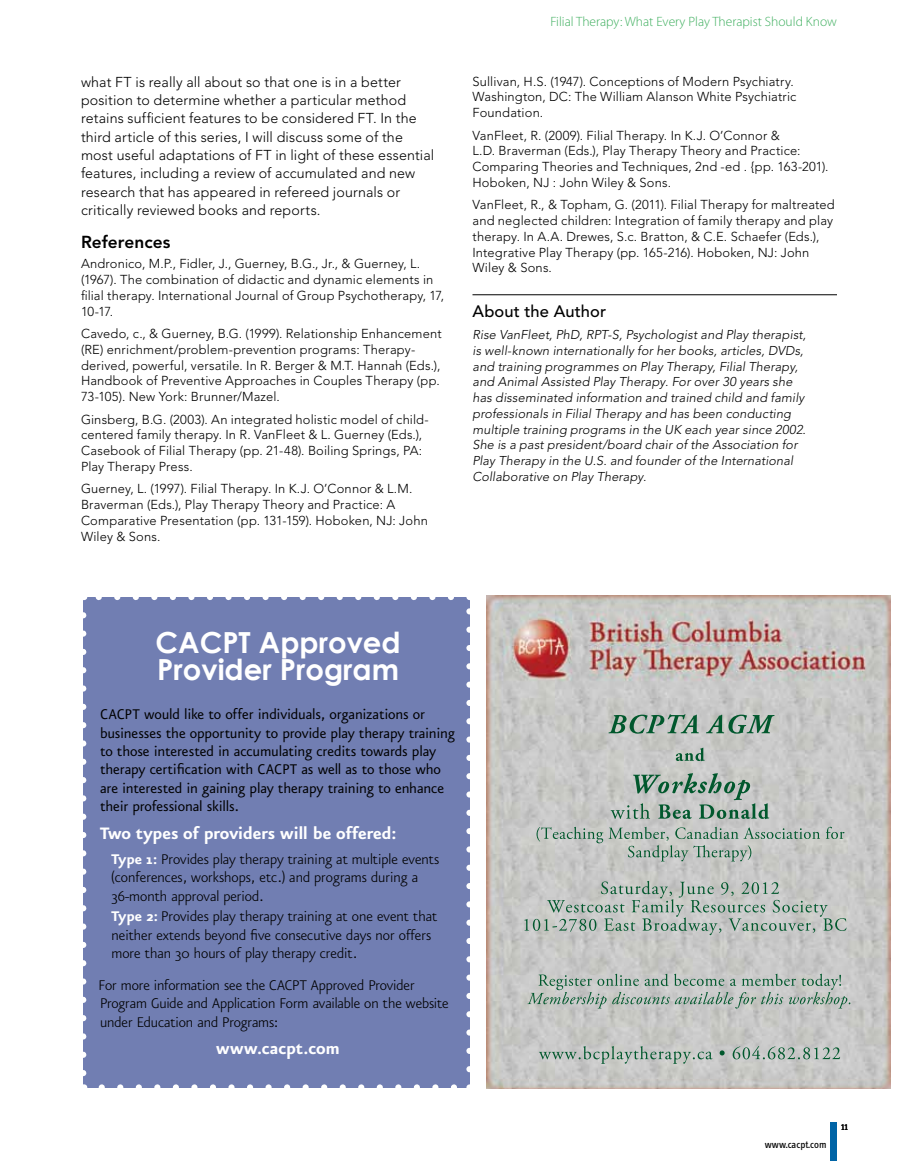
<style>
.page{position:relative;width:918px;height:1161px;background:#fff}
.page>*{position:absolute;margin:0;border:0;box-sizing:border-box;transform-origin:0 0}
.t1{font:700 29.1px/27.5px "Century Gothic";color:#fff}
.t2{font:700 19.95px "Eureka Sans";letter-spacing:-.01em;color:#fff}
.t3{font:800 17.25px "Avenir LT Std";color:#000}
.t4{font:300 16.8px/18.3px "Eureka Sans";color:#000}
.t5{font:16.8px/18.3px "Eureka Sans";letter-spacing:-.01em;color:#000}
.t6{font:500 16.5px "Avenir";letter-spacing:.005em;color:#000}
.t7{font:300 14.25px/18.3px "Avenir";letter-spacing:.01em;color:#000}
.t8{font:300 13.5px "Myriad Pro";color:#3faf5f}
.t9{font:300 12.9px/15.8px "Avenir";letter-spacing:.015em;color:#000}
.t10{font:italic 300 12.75px/15.8px "Avenir";letter-spacing:.01em;color:#000}
.t11{font:10.5px "Info Text";color:#000}
.s1{font-weight:700;color:#fff}
</style>
<div class="page">
<div style="left:831px;top:1122px;width:6px;height:39px;background:#0064a6"></div>
<hr style="left:472px;top:294px;width:365px;height:1px;background:#000">
<img style="left:486px;top:596px;width:405px;height:493px">
<img style="left:630px;top:714px;width:117px;height:20px">
<div style="left:83px;top:597px;width:386px;height:490px;background:#717eb2"></div>
<svg style="left:83px;top:615px;width:3px;height:462px"></svg>
<svg style="left:102px;top:1084px;width:358px;height:4px"></svg>
<svg style="left:466px;top:606px;width:4px;height:463px"></svg>
<svg style="left:95px;top:597px;width:356px;height:3px"></svg>
<p class="t7" style="left:81px;top:73px;width:355px">what FT is really all about so that one is in a better position to determine whether a particular method retains sufficient features to be considered FT. In the third article of this series, I will discuss some of the most useful adaptations of FT in light of these essential features, including a review of accumulated and new research that has appeared in refereed journals or critically reviewed books and reports.</p>
<h3 class="t3" style="left:81px;top:232px;width:91px">References</h3>
<p class="t9" style="left:81px;top:256px;width:365px">Andronico, M.P., Fidler, J., Guerney, B.G., Jr., &amp; Guerney, L. (1967). The combination of didactic and dynamic elements in filial therapy. International Journal of Group Psychotherapy, 17, 10-17.</p>
<p class="t9" style="left:81px;top:326px;width:362px">Cavedo, c., &amp; Guerney, B.G. (1999). Relationship Enhancement (RE) enrichment/problem-prevention programs: Therapy&shy;derived, powerful, versatile. In R. Berger &amp; M.T. Hannah (Eds.), Handbook of Preventive Approaches in Couples Therapy (pp.<br>73-105). New York: Brunner/Mazel.</p>
<p class="t9" style="left:81px;top:411px;width:349px">Ginsberg, B.G. (2003). An integrated holistic model of child&shy;centered family therapy. In R. VanFleet &amp; L. Guerney (Eds.), Casebook of Filial Therapy (pp. 21-48). Boiling Springs, PA:<br>Play Therapy Press.</p>
<p class="t9" style="left:81px;top:481px;width:348px">Guerney, L. (1997). Filial Therapy. In K.J. O’Connor &amp; L.M.<br>Braverman (Eds.), Play Therapy Theory and Practice: A Comparative Presentation (pp. 131-159). Hoboken, NJ: John Wiley &amp; Sons.</p>
<p class="t8" style="left:550px;top:14px;width:288px">Filial Therapy: What Every Play Therapist Should Know</p>
<p class="t9" style="left:472px;top:73px;width:325px">Sullivan, H.S. (1947). Conceptions of Modern Psychiatry.<br>Washington, DC: The William Alanson White Psychiatric<br>Foundation.</p>
<p class="t9" style="left:472px;top:127px;width:358px">VanFleet, R. (2009). Filial Therapy. In K.J. O’Connor &amp;<br>L.D. Braverman (Eds.), Play Therapy Theory and Practice:<br>Comparing Theories and Techniques, 2nd -ed . {pp. 163-201).<br>Hoboken, NJ : John Wiley &amp; Sons.</p>
<p class="t9" style="left:472px;top:197px;width:364px">VanFleet, R., &amp; Topham, G. (2011). Filial Therapy for maltreated and neglected children: Integration of family therapy and play therapy. In A.A. Drewes, S.c. Bratton, &amp; C.E. Schaefer (Eds.), Integrative Play Therapy (pp. 165-216). Hoboken, NJ: John Wiley &amp; Sons.</p>
<p class="t6" style="left:472px;top:301px;width:135px">About the Author</p>
<p class="t10" style="left:472px;top:327px;width:335px">Rise VanFleet, PhD, RPT-S, Psychologist and Play therapist, is well-known internationally for her books, articles, DVDs, and training programmes on Play Therapy, Filial Therapy, and Animal Assisted Play Therapy. For over 30 years she has disseminated information and trained child and family professionals in Filial Therapy and has been conducting multiple training programs in the UK each year since 2002.<br>She is a past president/board chair of the Association for Play Therapy in the U.S. and founder of the International Collaborative on Play Therapy.</p>
<h1 class="t1" style="left:155px;top:628px;width:247px">CACPT Approved<br>Provider Program</h1>
<p class="t5" style="left:100px;top:706px;width:357px">CACPT would like to offer individuals, organizations or businesses the opportunity to provide play therapy training to those interested in accumulating credits towards play therapy certification with CACPT as well as to those who are interested in gaining play therapy training to enhance their professional skills.</p>
<h2 class="t2" style="left:100px;top:823px;width:298px">Two types of providers will be offered:</h2>
<h3 class="t4" style="left:111px;top:851px;width:329px"><span class="s1">Type 1:</span> Provides play therapy training at multiple events (conferences, workshops, etc.) and programs during a<br>36-month approval period.</h3>
<h3 class="t4" style="left:111px;top:908px;width:327px"><span class="s1">Type 2:</span> Provides play therapy training at one event that neither extends beyond five consecutive days nor offers more than 30 hours of play therapy credit.</h3>
<h3 class="t4" style="left:99px;top:977px;width:352px">For more information see the CACPT Approved Provider<br>Program Guide and Application Form available on the website under Education and Programs:</h3>
<h2 class="t2" style="left:216px;top:1038px;width:125px">www.cacpt.com</h2>
<p class="t11" style="left:765px;top:1138px;width:63px">www.cacpt.com</p>
<p class="t11" style="left:841px;top:1121px;width:9px">11</p>
</div>
